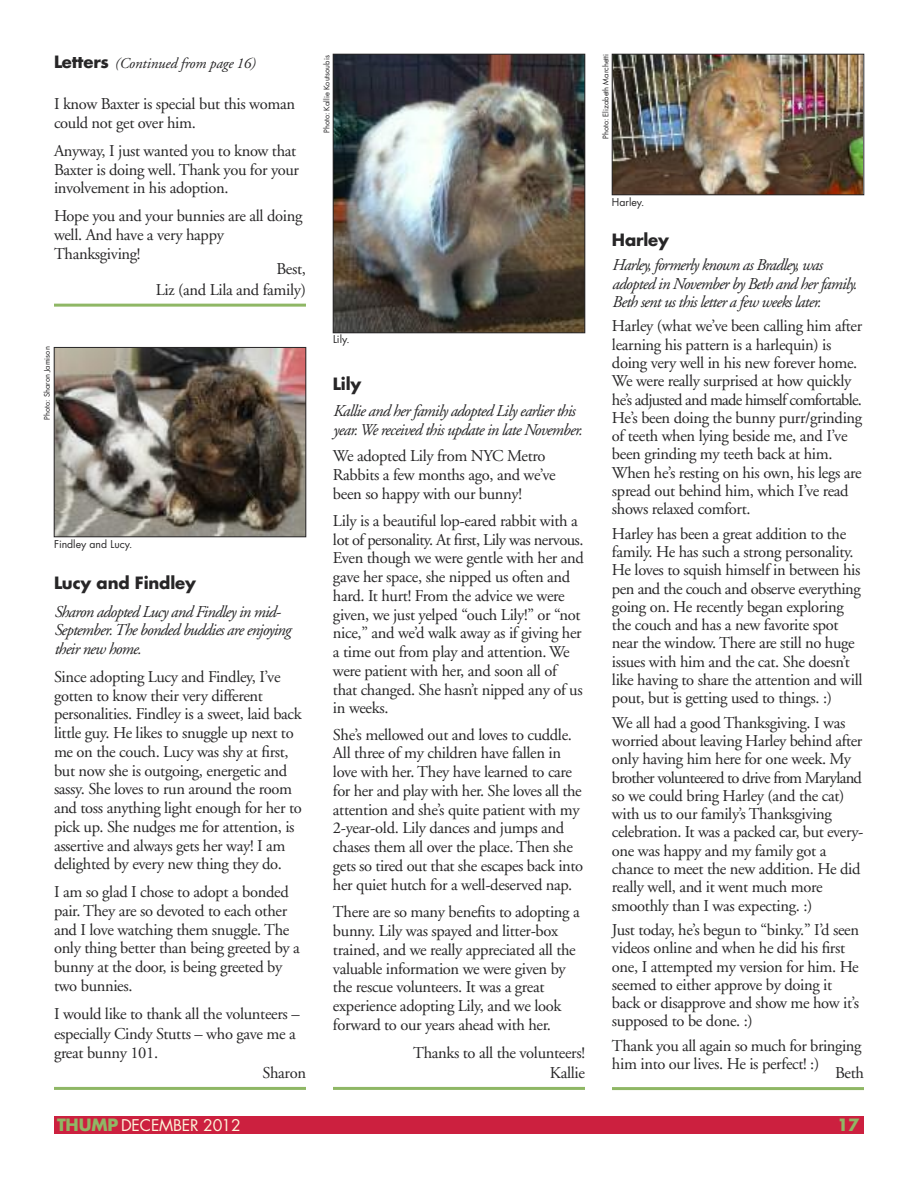
<style>
.page{position:relative;width:918px;height:1188px;background:#fff}
.page>*{position:absolute;margin:0;border:0;box-sizing:border-box;transform-origin:0 0}
.t1{font:16.5px/18.8px "Adobe Garamond";letter-spacing:-.02em;color:#272627}
.t2{font:italic 16.5px/18.8px "Adobe Garamond";letter-spacing:-.045em;color:#272627}
.t3{font:700 16.5px "Futura";letter-spacing:-.01em;color:#272627}
.t4{font:700 16.5px "Futura";color:#8fb765}
.t5{font:15.75px "Futura";letter-spacing:-.01em;color:#fdf5db}
.t6{font:italic 15px "Adobe Garamond";letter-spacing:-.01em;color:#272627}
.t7{font:10.5px "Futura";color:#272627}
.t8{font:7.5px "Futura";color:#272627}
.s1{font-family:"Futura";font-weight:700;font-style:normal;font-size:16.5px}
.s2{font-weight:700;font-size:16.5px;color:#8fb765}
</style>
<div class="page">
<img style="left:56px;top:349px;width:248px;height:186px">
<div style="left:54px;top:347px;width:252px;height:190px;border:1px solid #272627"></div>
<img style="left:335px;top:56px;width:248px;height:275px">
<div style="left:333px;top:54px;width:252px;height:279px;border:1px solid #272627"></div>
<hr style="left:54px;top:1087px;width:252px;height:3px;background:#8fb765">
<div style="left:54px;top:1116px;width:810px;height:18px;background:#cc203f"></div>
<hr style="left:54px;top:304px;width:252px;height:3px;background:#8fb765">
<hr style="left:333px;top:1087px;width:252px;height:3px;background:#8fb765">
<hr style="left:612px;top:1087px;width:252px;height:3px;background:#8fb765">
<img style="left:614px;top:56px;width:248px;height:137px">
<div style="left:612px;top:54px;width:252px;height:141px;border:1px solid #272627"></div>
<p class="t6" style="left:54px;top:57px;width:203px"><span class="s1">Letters</span> (Continued from page 16)</p>
<p class="t1" style="left:54px;top:96px;width:243px">I know Baxter is special but this woman could not get over him.</p>
<p class="t1" style="left:54px;top:143px;width:247px">Anyway, I just wanted you to know that<br>Baxter is doing well. Thank you for your involvement in his adoption.</p>
<p class="t1" style="left:54px;top:208px;width:250px">Hope you and your bunnies are all doing well. And have a very happy<br>Thanksgiving!</p>
<p class="t1" style="left:156px;top:259px;width:152px;line-height:21px;text-align:right">Best,<br>Liz (and Lila and family)</p>
<p class="t8" style="left:44px;top:420px;width:75px;rotate:-90deg">Photo: Sharon Jamison</p>
<p class="t7" style="left:54px;top:539px;width:80px">Findley and Lucy.</p>
<p class="t3" style="left:54px;top:575px;width:143px">Lucy and Findley</p>
<p class="t2" style="left:54px;top:604px;width:238px">Sharon adopted Lucy and Findley in mid-<br>September. The bonded buddies are enjoying their new home.</p>
<p class="t1" style="left:54px;top:669px;width:249px">Since adopting Lucy and Findley, I’ve gotten to know their very different personalities. Findley is a sweet, laid back little guy. He likes to snuggle up next to me on the couch. Lucy was shy at first, but now she is outgoing, energetic and sassy. She loves to run around the room and toss anything light enough for her to pick up. She nudges me for attention, is assertive and always gets her way! I am delighted by every new thing they do.</p>
<p class="t1" style="left:54px;top:884px;width:247px">I am so glad I chose to adopt a bonded pair. They are so devoted to each other and I love watching them snuggle. The only thing better than being greeted by a bunny at the door, is being greeted by two bunnies.</p>
<p class="t1" style="left:54px;top:1006px;width:247px">I would like to thank all the volunteers –</p>
<p class="t1" style="left:54px;top:1026px;width:243px">especially Cindy Stutts – who gave me a</p>
<p class="t1" style="left:54px;top:1045px;width:106px">great bunny 101.</p>
<p class="t1" style="left:263px;top:1065px;width:45px">Sharon</p>
<p class="t8" style="left:323px;top:133px;width:79px;rotate:-90deg">Photo: Kallie Koutsoubis</p>
<p class="t7" style="left:333px;top:335px;width:18px">Lily.</p>
<p class="t3" style="left:333px;top:376px;width:30px">Lily</p>
<p class="t2" style="left:333px;top:403px;width:251px">Kallie and her family adopted Lily earlier this year. We received this update in late November.</p>
<p class="t1" style="left:333px;top:448px;width:224px">We adopted Lily from NYC Metro<br>Rabbits a few months ago, and we’ve been so happy with our bunny!</p>
<p class="t1" style="left:333px;top:513px;width:252px">Lily is a beautiful lop-eared rabbit with a lot of personality. At first, Lily was nervous.<br>Even though we were gentle with her and gave her space, she nipped us often and hard. It hurt! From the advice we were given, we just yelped “ouch Lily!” or “not nice,” and we’d walk away as if giving her a time out from play and attention. We were patient with her, and soon all of that changed. She hasn’t nipped any of us in weeks.</p>
<p class="t1" style="left:333px;top:726px;width:252px">She’s mellowed out and loves to cuddle.<br>All three of my children have fallen in love with her. They have learned to care for her and play with her. She loves all the attention and she’s quite patient with my 2-year-old. Lily dances and jumps and chases them all over the place. Then she gets so tired out that she escapes back into her quiet hutch for a well-deserved nap.</p>
<p class="t1" style="left:333px;top:904px;width:248px">There are so many benefits to adopting a bunny. Lily was spayed and litter-box trained, and we really appreciated all the valuable information we were given by the rescue volunteers. It was a great experience adopting Lily, and we look forward to our years ahead with her.</p>
<p class="t1" style="left:413px;top:1045px;width:173px;line-height:19.6px;text-align:right">Thanks to all the volunteers!<br>Kallie</p>
<p class="t8" style="left:602px;top:139px;width:87px;rotate:-90deg">Photo: Elizabeth Marchetti</p>
<p class="t7" style="left:612px;top:197px;width:34px">Harley.</p>
<p class="t3" style="left:612px;top:232px;width:58px">Harley</p>
<p class="t2" style="left:612px;top:258px;width:246px;line-height:18.3px">Harley, formerly known as Bradley, was adopted in November by Beth and her family.<br>Beth sent us this letter a few weeks later.</p>
<p class="t1" style="left:612px;top:318px;width:252px;line-height:18.3px">Harley (what we’ve been calling him after learning his pattern is a harlequin) is doing very well in his new forever home.<br>We were really surprised at how quickly he’s adjusted and made himself comfortable.<br>He’s been doing the bunny purr/grinding of teeth when lying beside me, and I’ve been grinding my teeth back at him.<br>When he’s resting on his own, his legs are spread out behind him, which I’ve read shows relaxed comfort.</p>
<p class="t1" style="left:612px;top:526px;width:252px;line-height:18.3px">Harley has been a great addition to the family. He has such a strong personality.<br>He loves to squish himself in between his pen and the couch and observe everything going on. He recently began exploring the couch and has a new favorite spot near the window. There are still no huge issues with him and the cat. She doesn’t like having to share the attention and will pout, but is getting used to things. :)</p>
<p class="t1" style="left:612px;top:715px;width:253px;line-height:18.3px">We all had a good Thanksgiving. I was worried about leaving Harley behind after only having him here for one week. My brother volunteered to drive from Maryland so we could bring Harley (and the cat) with us to our family’s Thanksgiving celebration. It was a packed car, but every - one was happy and my family got a chance to meet the new addition. He did really well, and it went much more smoothly than I was expecting. :)</p>
<p class="t1" style="left:612px;top:922px;width:249px;line-height:18.3px">Just today, he’s begun to “binky.” I’d seen videos online and when he did his first one, I attempted my version for him. He seemed to either approve by doing it back or disapprove and show me how it’s supposed to be done. :)</p>
<p class="t1" style="left:612px;top:1038px;width:251px;line-height:18.3px">Thank you all again so much for bringing him into our lives. He is perfect! :)</p>
<p class="t1" style="left:835px;top:1065px;width:30px">Beth</p>
<p class="t5" style="left:57px;top:1118px;width:185px"><span class="s2">THUMP</span> DECEMBER 2012</p>
<p class="t4" style="left:837px;top:1117px;width:24px">17</p>
</div>
